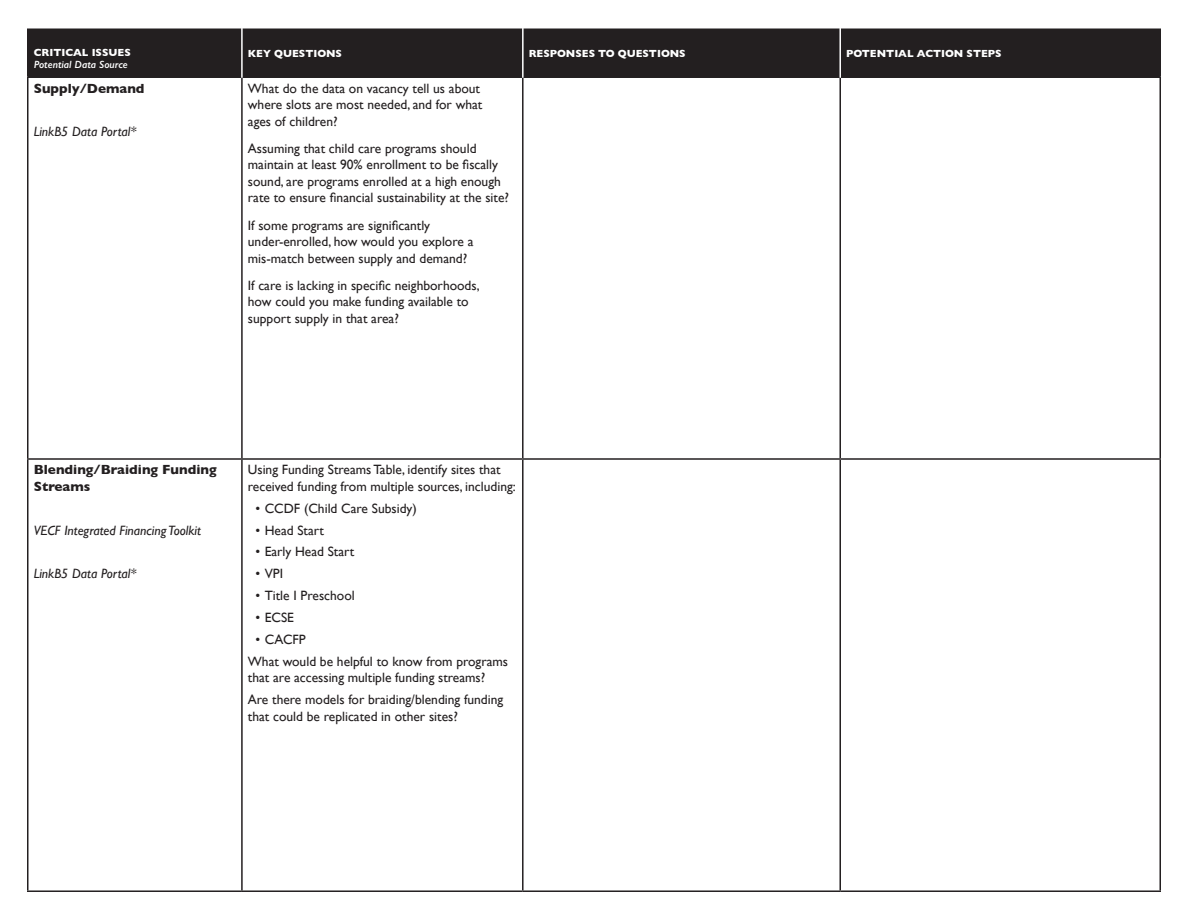
<style>
.page{position:relative;width:1188px;height:918px;background:#fff}
.page>*{position:absolute;margin:0;border:0;box-sizing:border-box;transform-origin:0 0}
.t1{font:13.5px/16.5px "Gill Sans";color:#231f20}
.t2{font:italic 13.5px "Gill Sans";color:#231f20}
.t3{font:700 13.5px/16.5px "Gill Sans";color:#231f20}
.t4{font:700 10.5px "Gill Sans";color:#fff}
.t5{font:italic 600 10.5px "Gill Sans";color:#fff}
</style>
<div class="page">
<div style="left:28px;top:30px;width:1132px;height:46px;background:#231f20"></div>
<hr style="left:27px;top:30px;width:1px;height:46px;background:#231f20">
<hr style="left:27px;top:29px;width:215px;height:1px;background:#231f20">
<hr style="left:242px;top:29px;width:281px;height:1px;background:#231f20">
<hr style="left:523px;top:29px;width:317px;height:1px;background:#231f20">
<hr style="left:840px;top:29px;width:321px;height:1px;background:#231f20">
<hr style="left:1160px;top:30px;width:1px;height:46px;background:#231f20">
<hr style="left:27px;top:78px;width:1px;height:380px;background:#231f20">
<hr style="left:27px;top:460px;width:1px;height:430px;background:#231f20">
<hr style="left:27px;top:76px;width:215px;height:2px;background:#231f20">
<hr style="left:27px;top:458px;width:215px;height:2px;background:#231f20">
<hr style="left:27px;top:890px;width:215px;height:2px;background:#231f20">
<hr style="left:241px;top:78px;width:2px;height:380px;background:#231f20">
<hr style="left:241px;top:460px;width:2px;height:430px;background:#231f20">
<hr style="left:242px;top:76px;width:281px;height:2px;background:#231f20">
<hr style="left:242px;top:458px;width:281px;height:2px;background:#231f20">
<hr style="left:242px;top:890px;width:281px;height:2px;background:#231f20">
<hr style="left:522px;top:78px;width:2px;height:380px;background:#231f20">
<hr style="left:522px;top:460px;width:2px;height:430px;background:#231f20">
<hr style="left:523px;top:76px;width:317px;height:2px;background:#231f20">
<hr style="left:523px;top:458px;width:317px;height:2px;background:#231f20">
<hr style="left:523px;top:890px;width:317px;height:2px;background:#231f20">
<hr style="left:839px;top:78px;width:2px;height:380px;background:#231f20">
<hr style="left:839px;top:460px;width:2px;height:430px;background:#231f20">
<hr style="left:840px;top:76px;width:321px;height:2px;background:#231f20">
<hr style="left:1160px;top:78px;width:1px;height:380px;background:#231f20">
<hr style="left:1160px;top:460px;width:1px;height:430px;background:#231f20">
<hr style="left:840px;top:458px;width:321px;height:2px;background:#231f20">
<hr style="left:840px;top:890px;width:321px;height:2px;background:#231f20">
<hr style="left:241px;top:28px;width:2px;height:50px;background:#fff">
<hr style="left:522px;top:28px;width:2px;height:50px;background:#fff">
<hr style="left:839px;top:28px;width:2px;height:50px;background:#fff">
<p class="t4" style="left:34px;top:45px;width:99px">CRITICAL ISSUES</p>
<p class="t5" style="left:34px;top:58px;width:96px">Potential Data Source</p>
<p class="t3" style="left:34px;top:79px;width:112px">Supply/Demand</p>
<p class="t2" style="left:34px;top:124px;width:104px">LinkB5 Data Portal*</p>
<p class="t4" style="left:248px;top:45px;width:96px">KEY QUESTIONS</p>
<p class="t4" style="left:529px;top:45px;width:158px">RESPONSES TO QUESTIONS</p>
<p class="t4" style="left:846px;top:45px;width:157px">POTENTIAL ACTION STEPS</p>
<p class="t1" style="left:248px;top:80px;width:236px">What do the data on vacancy tell us about where slots are most needed, and for what ages of children?</p>
<p class="t1" style="left:248px;top:140px;width:263px">Assuming that child care programs should maintain at least 90% enrollment to be fiscally sound, are programs enrolled at a high enough rate to ensure financial sustainability at the site?</p>
<p class="t1" style="left:248px;top:217px;width:227px">If some programs are significantly under-enrolled, how would you explore a mis-match between supply and demand?</p>
<p class="t1" style="left:248px;top:277px;width:233px">If care is lacking in specific neighborhoods, how could you make funding available to support supply in that area?</p>
<p class="t3" style="left:34px;top:461px;width:184px">Blending/Braiding Funding<br>Streams</p>
<p class="t2" style="left:34px;top:522px;width:169px">VECF Integrated Financing Toolkit</p>
<p class="t2" style="left:34px;top:566px;width:104px">LinkB5 Data Portal*</p>
<p class="t1" style="left:248px;top:461px;width:269px">Using Funding Streams Table, identify sites that received funding from multiple sources, including:</p>
<p class="t1" style="left:255px;top:500px;width:163px">• CCDF (Child Care Subsidy)</p>
<p class="t1" style="left:255px;top:522px;width:70px">• Head Start</p>
<p class="t1" style="left:255px;top:544px;width:100px">• Early Head Start</p>
<p class="t1" style="left:255px;top:565px;width:29px">• VPI</p>
<p class="t1" style="left:255px;top:587px;width:101px">• Title I Preschool</p>
<p class="t1" style="left:255px;top:609px;width:40px">• ECSE</p>
<p class="t1" style="left:248px;top:628px;width:262px;line-height:21.9px;text-indent:7px">• CACFP<br>What would be helpful to know from programs</p>
<p class="t1" style="left:248px;top:667px;width:257px;line-height:21.9px">that are accessing multiple funding streams?<br>Are there models for braiding/blending funding</p>
<p class="t1" style="left:248px;top:708px;width:211px">that could be replicated in other sites?</p>
</div>
